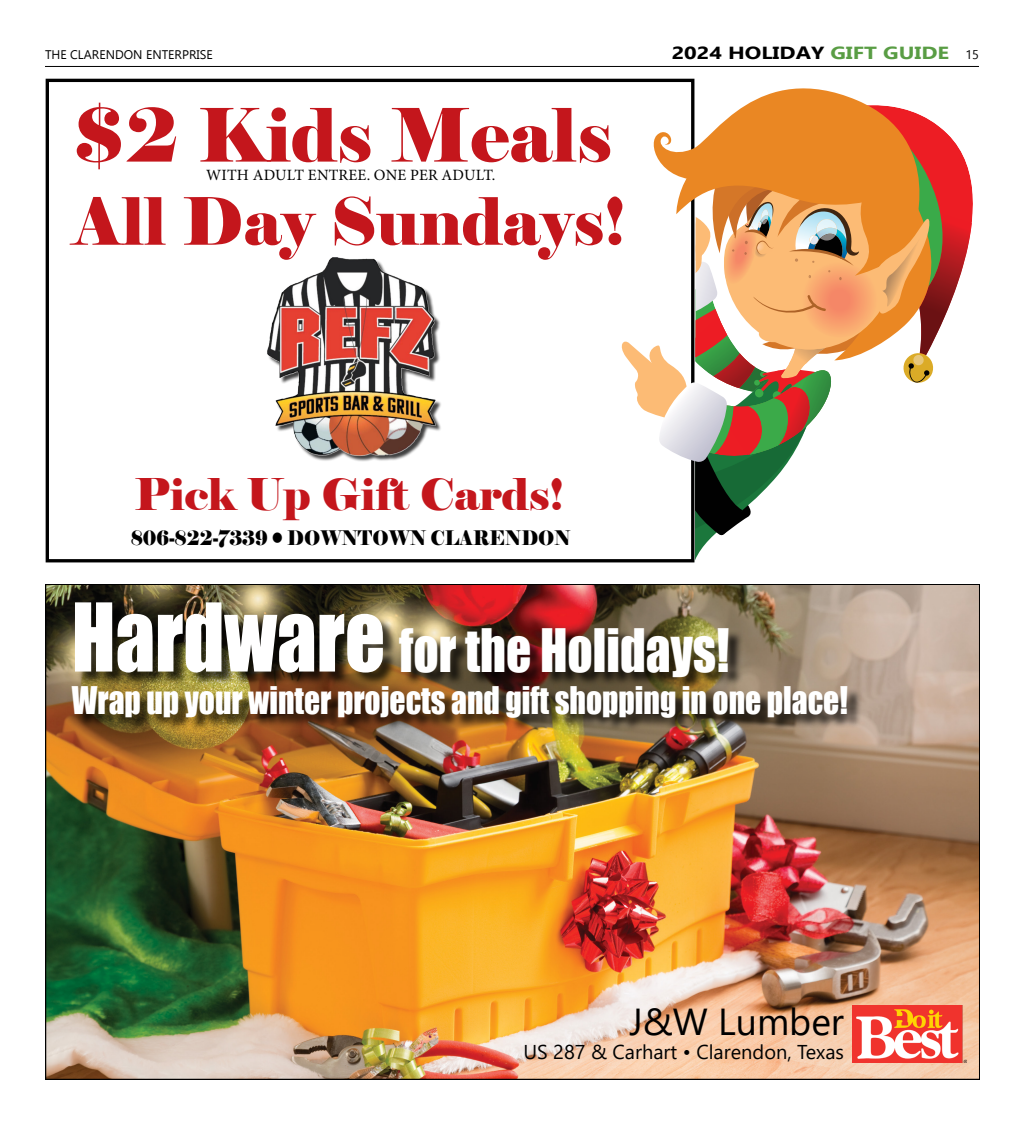
<style>
.page{position:relative;width:1024px;height:1125px;background:#fff}
.page>*{position:absolute;margin:0;border:0;box-sizing:border-box;transform-origin:0 0}
.t1{font:73.62px "Elephant";color:#c4161c}
.t2{font:65.25px "Elephant";color:#c4161c}
.t3{font:55px "Impact";color:#fff;scale:.9 1}
.t4{font:43.5px "Elephant";color:#c4161c}
.t5{font:37.5px "Segoe UI";color:#000}
.t6{font:35px "Impact";color:#fff;scale:.9 1}
.t7{font:20px "Elephant";color:#000;scale:.9 1}
.t8{font:20px "Segoe UI";color:#000}
.t9{font:700 17.5px "Ebrima";color:#000;scale:1.25 1}
.t10{font:15.75px "Minion Pro";letter-spacing:.01em;color:#000}
.t11{font:12.5px "Ebrima";color:#000}
.s1{color:#599d44}
.s2{font-weight:400;font-size:12.5px}
.s3{font-size:87.5px}
</style>
<div class="page">
<hr style="left:45px;top:66px;width:934px;height:1px;background:#000">
<img style="left:48px;top:586px;width:929px;height:491px">
<img style="left:853px;top:1006px;width:113px;height:57px">
<div style="left:74px;top:605px;width:789px;height:128px;background:#000;opacity:.75"></div>
<div style="left:46px;top:79px;width:648px;height:483px;border:3px solid #000"></div>
<div style="left:267px;top:258px;width:175px;height:204px;background:#000;opacity:.75"></div>
<img style="left:267px;top:257px;width:171px;height:202px">
<svg style="left:961px;top:152px;width:12px;height:67px"></svg>
<img style="left:961px;top:214px;width:11px;height:59px">
<svg style="left:646px;top:79px;width:269px;height:34px"></svg>
<svg style="left:622px;top:113px;width:339px;height:449px"></svg>
<p class="t11" style="left:45px;top:45px;width:169px">THE CLARENDON ENTERPRISE</p>
<p class="t9" style="left:672px;top:39px;width:247px">2024 HOLIDAY <span class="s1">GIFT GUIDE</span> <span class="s2">15</span></p>
<p class="t1" style="left:73px;top:89px;width:541px">$2 Kids Meals</p>
<p class="t2" style="left:73px;top:181px;width:554px">All Day Sundays!</p>
<p class="t10" style="left:206px;top:165px;width:291px">WITH ADULT ENTREE. ONE PER ADULT.</p>
<p class="t4" style="left:135px;top:467px;width:431px">Pick Up Gift Cards!</p>
<p class="t7" style="left:131px;top:526px;width:490px">806-822-7339 • DOWNTOWN CLARENDON</p>
<p class="t3" style="left:72px;top:607px;width:732px"><span class="s3">Hardware</span> for the Holidays!</p>
<p class="t6" style="left:72px;top:673px;width:864px">Wrap up your winter projects and gift shopping in one place!</p>
<p class="t5" style="left:629px;top:987px;width:216px">J&amp;W Lumber</p>
<p class="t8" style="left:523px;top:1033px;width:322px">US 287 &amp; Carhart • Clarendon, Texas</p>
</div>
